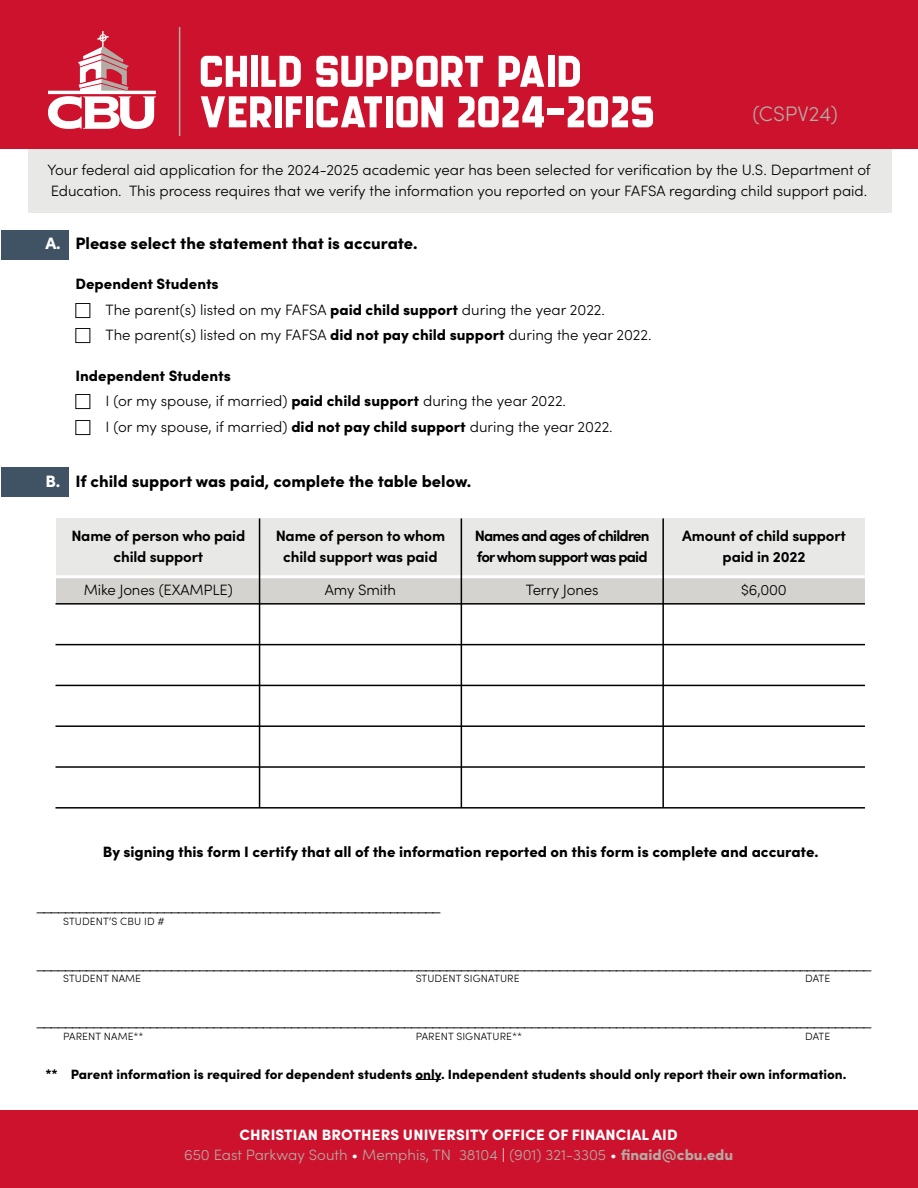
<style>
.page{position:relative;width:918px;height:1188px;background:#fff}
.page>*{position:absolute;margin:0;border:0;box-sizing:border-box;transform-origin:0 0}
.t1{font:61.95px "GROCHES";letter-spacing:-.04em;color:#fff}
.t2{font:300 21px "Sofia Pro";color:#b3aca5}
.t3{font:900 16.5px "Sofia Pro";color:#000}
.t4{font:300 15px/25.5px "Sofia Pro";color:#000}
.t5{font:900 15px/19.5px "Sofia Pro";letter-spacing:.01em;color:#fff;text-align:center}
.t6{font:700 15px/21px "Sofia Pro";letter-spacing:-.01em;color:#000;text-align:center}
.t7{font:900 15px "Sofia Pro";color:#000}
.t8{font:700 15px/21px "Sofia Pro";letter-spacing:-.05em;color:#000}
.t9{font:900 13.5px "Sofia Pro";color:#000}
.t10{font:300 10.5px "Sofia Pro";letter-spacing:.01em;color:#000}
.s1{color:#fff}
.s2{font-weight:900}
.s3{font-weight:300;color:#b3aca5}
.s4{font-weight:300}
.s5{color:#b3aca5}
</style>
<div class="page">
<div style="left:0;top:1111px;width:918px;height:77px;background:#cd122d"></div>
<div style="left:1px;top:230px;width:67px;height:29px;background:#3f5364"></div>
<div style="left:1px;top:468px;width:67px;height:29px;background:#3f5364"></div>
<div style="left:28px;top:141px;width:864px;height:71px;background:#e8e8e7"></div>
<div style="left:1px;top:0;width:917px;height:148px;background:#cd122d"></div>
<svg style="left:48px;top:31px;width:108px;height:98px"></svg>
<hr style="left:179px;top:27px;width:1px;height:109px;background:#b3aca5">
<div style="left:56px;top:569px;width:809px;height:35px;background:#d5d3d0"></div>
<div style="left:56px;top:518px;width:809px;height:59px;background:#e8e8e7"></div>
<hr style="left:56px;top:575px;width:809px;height:3px;background:#fff">
<hr style="left:56px;top:766px;width:809px;height:2px;background:#000">
<hr style="left:56px;top:603px;width:809px;height:2px;background:#000">
<hr style="left:56px;top:644px;width:809px;height:1px;background:#000">
<hr style="left:56px;top:685px;width:809px;height:1px;background:#000">
<hr style="left:56px;top:725px;width:809px;height:2px;background:#000">
<hr style="left:56px;top:807px;width:809px;height:2px;background:#000">
<hr style="left:259px;top:518px;width:1px;height:290px;background:#000">
<hr style="left:461px;top:518px;width:1px;height:290px;background:#000">
<hr style="left:662px;top:518px;width:2px;height:290px;background:#000">
<svg style="left:415px;top:1079px;width:26px;height:1px"></svg>
<h1 class="t1" style="left:201px;top:45px;width:387px">CHILD SUPPORT PAID</h1>
<h1 class="t1" style="left:201px;top:85px;width:460px">VERIFICATION 2024-2025</h1>
<h2 class="t2" style="left:753px;top:99px;width:87px">(CSPV24)</h2>
<p class="t4" style="left:48px;top:158px;width:825px;line-height:21px">Your federal aid application for the 2024-2025 academic year has been selected for verification by the U.S. Department of<br>Education. This process requires that we verify the information you reported on your FAFSA regarding child support paid.</p>
<p class="t3" style="left:45px;top:230px;width:374px"><span class="s1">A.</span> Please select the statement that is accurate.</p>
<p class="t4" style="left:106px;top:270px;width:548px;text-indent:-30px"><span class="s2">Dependent Students<br></span>The parent(s) listed on my FAFSA <span class="s2">paid child support</span> during the year 2022.<br>The parent(s) listed on my FAFSA <span class="s2">did not pay child support</span> during the year 2022.</p>
<p class="t4" style="left:106px;top:362px;width:509px;text-indent:-30px"><span class="s2">Independent Students<br></span>I (or my spouse, if married) <span class="s2">paid child support</span> during the year 2022.<br>I (or my spouse, if married) <span class="s2">did not pay child support</span> during the year 2022.</p>
<p class="t3" style="left:45px;top:468px;width:428px"><span class="s1">B.</span> If child support was paid, complete the table below.</p>
<p class="t6" style="left:71px;top:524px;width:175px">Name of person who paid child support</p>
<p class="t4" style="left:84px;top:577px;width:151px">Mike Jones (EXAMPLE)</p>
<p class="t6" style="left:276px;top:524px;width:171px">Name of person to whom child support was paid</p>
<p class="t4" style="left:325px;top:577px;width:72px">Amy Smith</p>
<p class="t8" style="left:475px;top:524px;width:176px">Names and ages of children for whom support was paid</p>
<p class="t4" style="left:526px;top:577px;width:74px">Terry Jones</p>
<p class="t6" style="left:682px;top:524px;width:165px">Amount of child support paid in 2022</p>
<p class="t4" style="left:741px;top:577px;width:47px">$6,000</p>
<p class="t7" style="left:103px;top:840px;width:717px">By signing this form I certify that all of the information reported on this form is complete and accurate.</p>
<p class="t4" style="left:36px;top:893px;width:406px">_________________________________________________________</p>
<p class="t10" style="left:63px;top:913px;width:103px">STUDENT’S CBU ID #</p>
<p class="t4" style="left:36px;top:951px;width:837px">______________________________________________________________________________________________________________________</p>
<p class="t10" style="left:63px;top:971px;width:80px">STUDENT NAME</p>
<p class="t10" style="left:416px;top:971px;width:106px">STUDENT SIGNATURE</p>
<p class="t10" style="left:805px;top:971px;width:27px">DATE</p>
<p class="t4" style="left:36px;top:1008px;width:837px">______________________________________________________________________________________________________________________</p>
<p class="t10" style="left:63px;top:1029px;width:82px">PARENT NAME**</p>
<p class="t10" style="left:416px;top:1029px;width:108px">PARENT SIGNATURE**</p>
<p class="t10" style="left:805px;top:1029px;width:27px">DATE</p>
<p class="t9" style="left:45px;top:1063px;width:803px">** Parent information is required for dependent students only. Independent students should only report their own information.</p>
<p class="t5" style="left:184px;top:1124px;width:551px">CHRISTIAN BROTHERS UNIVERSITY OFFICE OF FINANCIAL AID<br><span class="s3">650 East Parkway South</span> <span class="s4">•</span> <span class="s3">Memphis, TN 38104</span> <span class="s4">|</span> <span class="s3">(901) 321-3305</span> <span class="s4">•</span> <span class="s5">finaid@cbu.edu</span></p>
</div>
